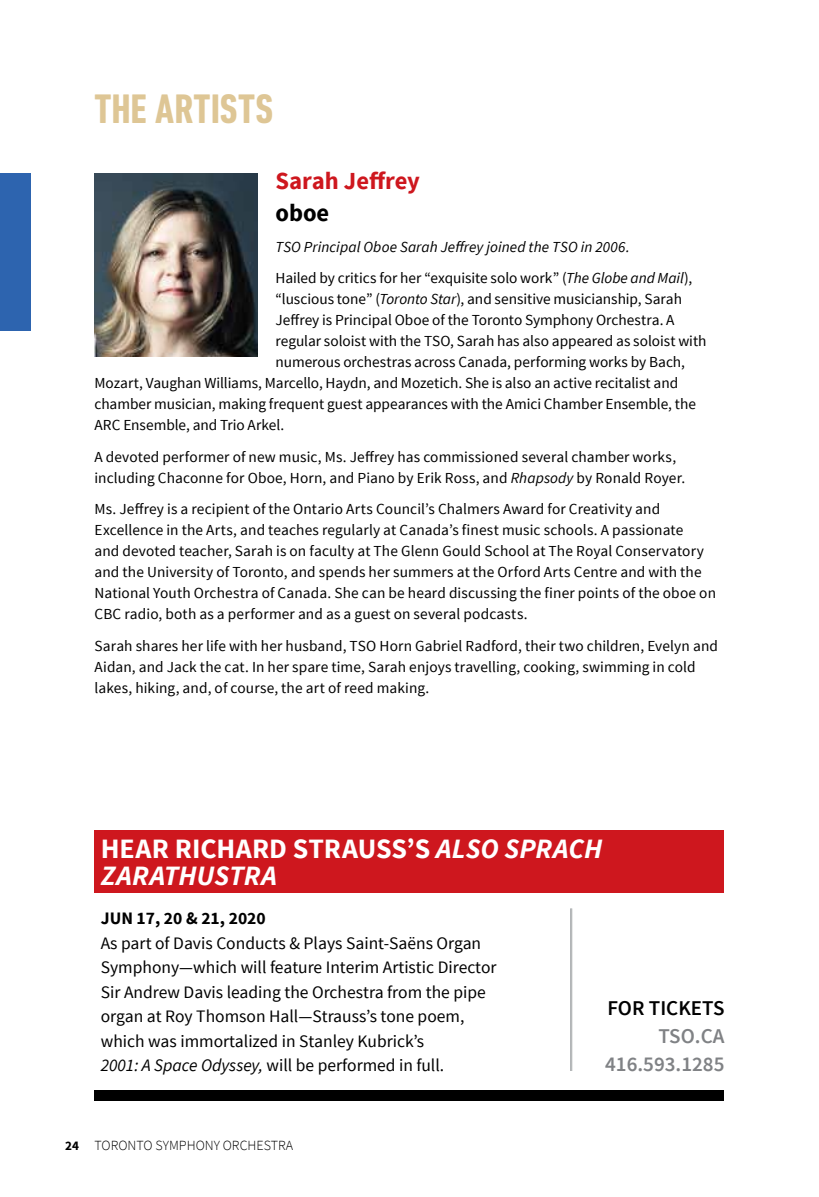
<style>
.page{position:relative;width:819px;height:1197px;background:#fff}
.page>*{position:absolute;margin:0;border:0;box-sizing:border-box;transform-origin:0 0}
.t1{font:700 condensed 42px "DIN Next LT Pro";letter-spacing:.005em;color:#dec695}
.t2{font:italic 700 28px/26.2px "Source Sans Pro";color:#fff}
.t3{font:700 24.5px "Source Sans Pro";color:#ce171e}
.t4{font:700 24.5px "Source Sans Pro";color:#000}
.t5{font:600 21px/28px "Source Sans Pro";color:#808285;text-align:right}
.t6{font:600 21px "Source Sans Pro";color:#000}
.t7{font:17.5px/24.5px "Source Sans Pro";color:#000}
.t8{font:700 17.5px "Source Sans Pro";color:#000}
.t9{font:15.4px/21px "Source Sans Pro";letter-spacing:.005em;color:#000}
.t10{font:italic 15.4px/31.5px "Source Sans Pro";letter-spacing:.01em;color:#000}
.t11{font:300 14px "Source Sans Pro";color:#000}
.s1{font-style:normal}
.s2{font-style:italic}
.s3{font-weight:700;font-size:13.12px}
</style>
<div class="page">
<div style="left:0;top:173px;width:32px;height:158px;background:#2d64af"></div>
<img style="left:94px;top:173px;width:164px;height:184px">
<div style="left:94px;top:830px;width:630px;height:63px;background:#ce171e"></div>
<div style="left:94px;top:1090px;width:630px;height:10px;background:#000"></div>
<hr style="left:571px;top:908px;width:1px;height:163px;background:#b1b4b6">
<hr style="left:570px;top:908px;width:1px;height:163px;background:#b1b4b6">
<h1 class="t1" style="left:94px;top:85px;width:180px">THE ARTISTS</h1>
<h3 class="t3" style="left:275px;top:165px;width:146px">Sarah Jeffrey</h3>
<h3 class="t4" style="left:275px;top:197px;width:55px">oboe</h3>
<p class="t10" style="left:275px;top:231px;width:418px">TSO Principal Oboe Sarah Jeffrey joined the TSO in 2006.<br><span class="s1">Hailed by critics for her “exquisite solo work” (</span>The Globe and Mail<span class="s1">),</span></p>
<p class="t9" style="left:275px;top:289px;width:408px">“luscious tone” (<span class="s2">Toronto Star</span>), and sensitive musicianship, Sarah</p>
<p class="t9" style="left:275px;top:310px;width:401px">Jeffrey is Principal Oboe of the Toronto Symphony Orchestra. A</p>
<p class="t9" style="left:275px;top:331px;width:433px">regular soloist with the TSO, Sarah has also appeared as soloist with</p>
<p class="t9" style="left:275px;top:352px;width:411px">numerous orchestras across Canada, performing works by Bach,</p>
<p class="t9" style="left:95px;top:373px;width:585px">Mozart, Vaughan Williams, Marcello, Haydn, and Mozetich. She is also an active recitalist and</p>
<p class="t9" style="left:95px;top:394px;width:603px">chamber musician, making frequent guest appearances with the Amici Chamber Ensemble, the</p>
<p class="t9" style="left:95px;top:415px;width:191px">ARC Ensemble, and Trio Arkel.</p>
<p class="t9" style="left:95px;top:447px;width:592px">A devoted performer of new music, Ms. Jeffrey has commissioned several chamber works, including Chaconne for Oboe, Horn, and Piano by Erik Ross, and <span class="s2">Rhapsody</span> by Ronald Royer.</p>
<p class="t9" style="left:95px;top:499px;width:623px">Ms. Jeffrey is a recipient of the Ontario Arts Council’s Chalmers Award for Creativity and Excellence in the Arts, and teaches regularly at Canada’s finest music schools. A passionate<br>and devoted teacher, Sarah is on faculty at The Glenn Gould School at The Royal Conservatory and the University of Toronto, and spends her summers at the Orford Arts Centre and with the National Youth Orchestra of Canada. She can be heard discussing the finer points of the oboe on CBC radio, both as a performer and as a guest on several podcasts.</p>
<p class="t9" style="left:95px;top:636px;width:625px">Sarah shares her life with her husband, TSO Horn Gabriel Radford, their two children, Evelyn and<br>Aidan, and Jack the cat. In her spare time, Sarah enjoys travelling, cooking, swimming in cold lakes, hiking, and, of course, the art of reed making.</p>
<h2 class="t2" style="left:101px;top:836px;width:503px"><span class="s1">HEAR RICHARD STRAUSS’S</span> ALSO SPRACH<br>ZARATHUSTRA</h2>
<p class="t8" style="left:101px;top:907px;width:166px">JUN 17, 20 &amp; 21, 2020</p>
<p class="t7" style="left:101px;top:931px;width:397px">As part of Davis Conducts &amp; Plays Saint-Saëns Organ Symphony—which will feature Interim Artistic Director Sir Andrew Davis leading the Orchestra from the pipe organ at Roy Thomson Hall—Strauss’s tone poem, which was immortalized in Stanley Kubrick’s<br><span class="s2">2001: A Space Odyssey,</span> will be performed in full.</p>
<h3 class="t6" style="left:607px;top:995px;width:119px">FOR TICKETS</h3>
<h3 class="t5" style="left:605px;top:1023px;width:121px">TSO.CA<br>416.593.1285</h3>
<p class="t11" style="left:65px;top:1137px;width:230px"><span class="s3">24</span> TORONTO SYMPHONY ORCHESTRA</p>
</div>
